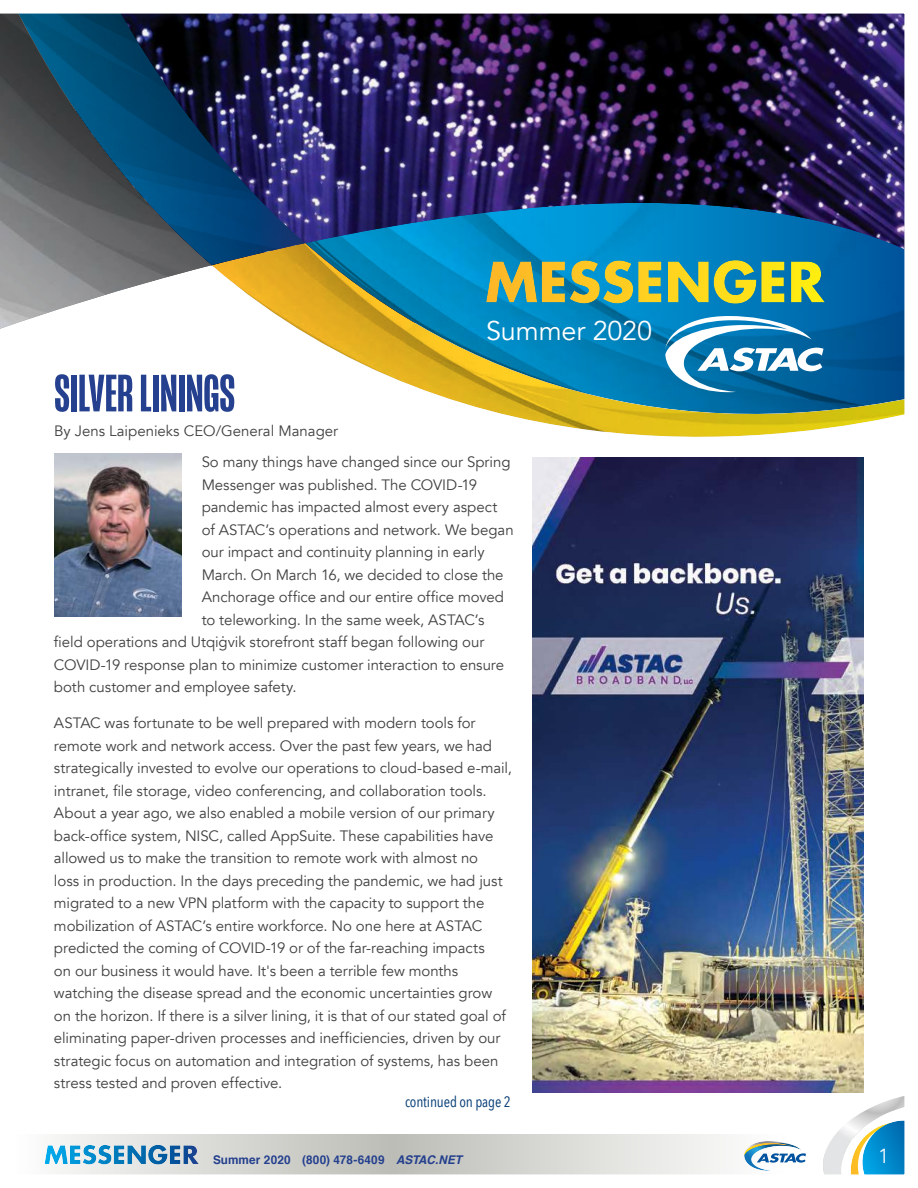
<style>
.page{position:relative;width:918px;height:1188px;background:#fff}
.page>*{position:absolute;margin:0;border:0;box-sizing:border-box;transform-origin:0 0}
.t1{font:500 54px "Mongoose";letter-spacing:-.015em;color:#24408e}
.t2{font:27px "Avenir";letter-spacing:-.005em;color:#fff}
.t3{font:20.25px "Avenir Next Condensed";color:#fff}
.t4{font:15px/22.5px "Avenir";letter-spacing:-.005em;color:#404041}
.t5{font:15px "Avenir Next Condensed";letter-spacing:-.01em;color:#003a74}
.t6{font:700 12px "Helvetica";letter-spacing:.015em;color:#24408e}
.s1{font-style:italic}
</style>
<div class="page">
<img style="left:0;top:13px;width:905px;height:1162px">
<h1 class="t1" style="left:54px;top:361px;width:183px">SILVER LININGS</h1>
<p class="t4" style="left:54px;top:419px;width:286px">By Jens Laipenieks CEO/General Manager</p>
<h2 class="t2" style="left:486px;top:315px;width:167px">Summer 2020</h2>
<p class="t4" style="left:202px;top:451px;width:310px">So many things have changed since our Spring</p>
<p class="t4" style="left:202px;top:474px;width:277px">Messenger was published. The COVID-19</p>
<p class="t4" style="left:202px;top:496px;width:297px">pandemic has impacted almost every aspect</p>
<p class="t4" style="left:202px;top:519px;width:314px">of ASTAC’s operations and network. We began</p>
<p class="t4" style="left:202px;top:541px;width:284px">our impact and continuity planning in early</p>
<p class="t4" style="left:202px;top:564px;width:303px">March. On March 16, we decided to close the</p>
<p class="t4" style="left:202px;top:586px;width:304px">Anchorage office and our entire office moved</p>
<p class="t4" style="left:202px;top:609px;width:284px">to teleworking. In the same week, ASTAC’s</p>
<p class="t4" style="left:54px;top:631px;width:432px">field operations and Utqiġvik storefront staff began following our</p>
<p class="t4" style="left:54px;top:654px;width:452px">COVID-19 response plan to minimize customer interaction to ensure</p>
<p class="t4" style="left:54px;top:676px;width:244px">both customer and employee safety.</p>
<p class="t4" style="left:54px;top:712px;width:459px">ASTAC was fortunate to be well prepared with modern tools for remote work and network access. Over the past few years, we had strategically invested to evolve our operations to cloud-based e-mail, intranet, file storage, video conferencing, and collaboration tools.<br>About a year ago, we also enabled a mobile version of our primary back-office system, NISC, called AppSuite. These capabilities have allowed us to make the transition to remote work with almost no<br>loss in production. In the days preceding the pandemic, we had just migrated to a new VPN platform with the capacity to support the mobilization of ASTAC’s entire workforce. No one here at ASTAC predicted the coming of COVID-19 or of the far-reaching impacts<br>on our business it would have. It's been a terrible few months watching the disease spread and the economic uncertainties grow on the horizon. If there is a silver lining, it is that of our stated goal of eliminating paper-driven processes and inefficiencies, driven by our strategic focus on automation and integration of systems, has been stress tested and proven effective.</p>
<p class="t5" style="left:405px;top:1096px;width:107px">continued on page 2</p>
<p class="t6" style="left:213px;top:1155px;width:251px">Summer 2020 (800) 478-6409 <span class="s1">ASTAC.NET</span></p>
<h3 class="t3" style="left:879px;top:1147px;width:11px">1</h3>
</div>
